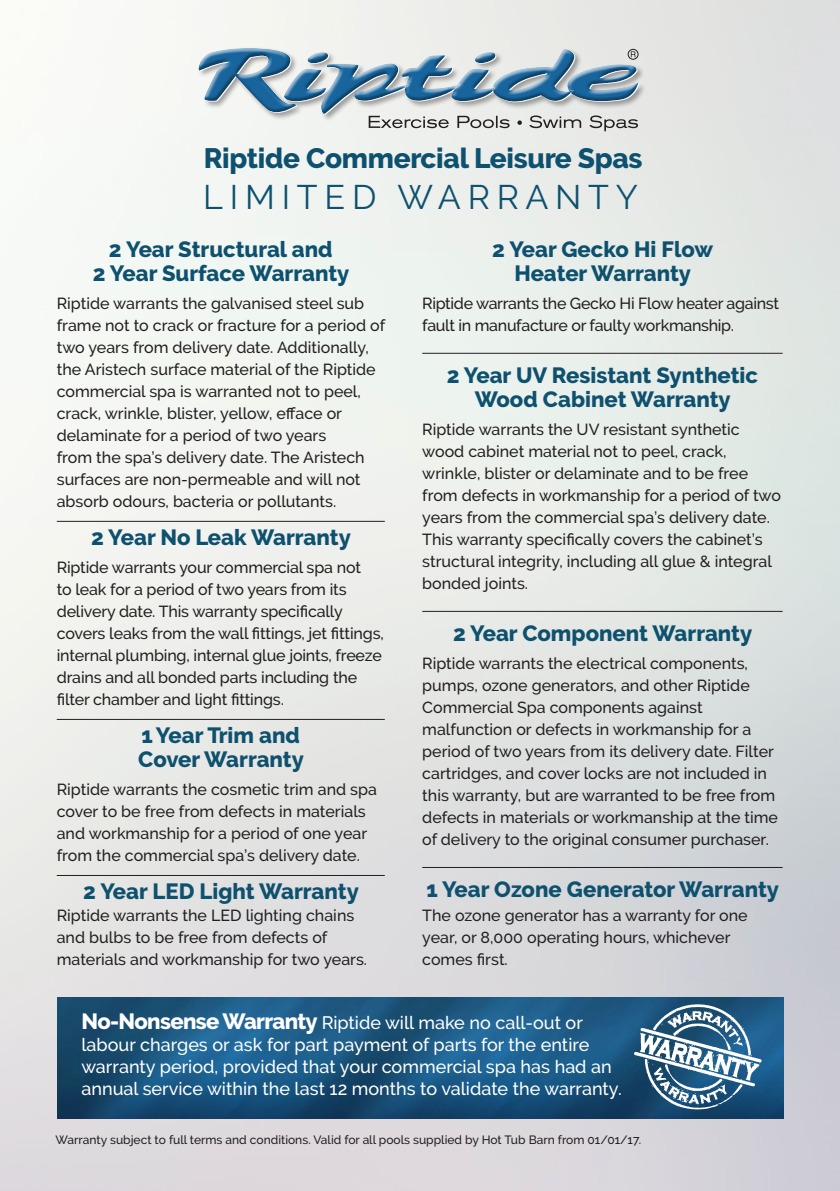
<style>
.page{position:relative;width:840px;height:1191px;background:#fff}
.page>*{position:absolute;margin:0;border:0;box-sizing:border-box;transform-origin:0 0}
.t1{font:34px "Raleway";letter-spacing:.2em;color:#0e516f}
.t2{font:800 28px "Raleway";letter-spacing:-.01em;color:#0e516f}
.t3{font:800 22px/24px "Raleway";color:#0e516f;text-align:center}
.t4{font:500 18px/22px "Raleway";color:#fff}
.t5{font:500 16px/22px "Raleway";color:#231f20}
.t6{font:500 16px/22px "Raleway";letter-spacing:-.02em;color:#231f20}
.t7{font:500 12px "Raleway";color:#231f20}
.s1{font-weight:800;font-size:22px}
</style>
<div class="page">
<img style="left:0;top:0;width:839px;height:1191px">
<img style="left:58px;top:997px;width:724px;height:122px">
<hr style="left:422px;top:353px;width:360px;height:1px;background:#231f20">
<hr style="left:422px;top:611px;width:360px;height:1px;background:#231f20">
<hr style="left:422px;top:867px;width:360px;height:1px;background:#231f20">
<hr style="left:57px;top:521px;width:327px;height:1px;background:#231f20">
<hr style="left:57px;top:719px;width:327px;height:1px;background:#231f20">
<hr style="left:57px;top:875px;width:327px;height:1px;background:#231f20">
<img style="left:632px;top:994px;width:129px;height:131px">
<div style="left:198px;top:47px;width:448px;height:75px;background:#231f20;opacity:.4"></div>
<svg style="left:198px;top:48px;width:441px;height:83px;background:#a6bac6"></svg>
<h2 class="t2" style="left:203px;top:142px;width:440px">Riptide Commercial Leisure Spas</h2>
<h1 class="t1" style="left:203px;top:177px;width:436px">LIMITED WARRANTY</h1>
<h3 class="t3" style="left:93px;top:237px;width:258px">2 Year Structural and<br>2 Year Surface Warranty</h3>
<p class="t5" style="left:57px;top:292px;width:330px">Riptide warrants the galvanised steel sub frame not to crack or fracture for a period of two years from delivery date. Additionally, the Aristech surface material of the Riptide commercial spa is warranted not to peel, crack, wrinkle, blister, yellow, efface or delaminate for a period of two years<br>from the spa’s delivery date. The Aristech surfaces are non-permeable and will not absorb odours, bacteria or pollutants.</p>
<h3 class="t3" style="left:91px;top:525px;width:261px">2 Year No Leak Warranty</h3>
<p class="t5" style="left:57px;top:556px;width:328px">Riptide warrants your commercial spa not<br>to leak for a period of two years from its delivery date. This warranty specifically covers leaks from the wall fittings, jet fittings, internal plumbing, internal glue joints, freeze drains and all bonded parts including the filter chamber and light fittings.</p>
<h3 class="t3" style="left:138px;top:723px;width:167px;text-align:left">1 Year Trim and<br>Cover Warranty</h3>
<p class="t5" style="left:57px;top:778px;width:321px">Riptide warrants the cosmetic trim and spa cover to be free from defects in materials and workmanship for a period of one year from the commercial spa’s delivery date.</p>
<h3 class="t3" style="left:83px;top:879px;width:277px">2 Year LED Light Warranty</h3>
<p class="t5" style="left:57px;top:904px;width:312px">Riptide warrants the LED lighting chains and bulbs to be free from defects of materials and workmanship for two years.</p>
<h3 class="t3" style="left:492px;top:237px;width:222px">2 Year Gecko Hi Flow<br>Heater Warranty</h3>
<p class="t6" style="left:422px;top:292px;width:358px">Riptide warrants the Gecko Hi Flow heater against fault in manufacture or faulty workmanship.</p>
<h3 class="t3" style="left:446px;top:363px;width:312px">2 Year UV Resistant Synthetic<br>Wood Cabinet Warranty</h3>
<p class="t5" style="left:422px;top:418px;width:360px">Riptide warrants the UV resistant synthetic wood cabinet material not to peel, crack, wrinkle, blister or delaminate and to be free from defects in workmanship for a period of two years from the commercial spa’s delivery date.<br>This warranty specifically covers the cabinet’s structural integrity, including all glue &amp; integral bonded joints.</p>
<h3 class="t3" style="left:453px;top:621px;width:300px">2 Year Component Warranty</h3>
<p class="t5" style="left:422px;top:652px;width:357px">Riptide warrants the electrical components, pumps, ozone generators, and other Riptide Commercial Spa components against malfunction or defects in workmanship for a period of two years from its delivery date. Filter cartridges, and cover locks are not included in this warranty, but are warranted to be free from defects in materials or workmanship at the time of delivery to the original consumer purchaser.</p>
<h3 class="t3" style="left:426px;top:877px;width:354px">1 Year Ozone Generator Warranty</h3>
<p class="t5" style="left:422px;top:904px;width:327px">The ozone generator has a warranty for one year, or 8,000 operating hours, whichever comes first.</p>
<p class="t4" style="left:81px;top:1011px;width:541px"><span class="s1">No-Nonsense Warranty</span> Riptide will make no call-out or labour charges or ask for part payment of parts for the entire warranty period, provided that your commercial spa has had an annual service within the last 12 months to validate the warranty.</p>
<p class="t7" style="left:56px;top:1132px;width:586px">Warranty subject to full terms and conditions. Valid for all pools supplied by Hot Tub Barn from 01/01/17.</p>
</div>
